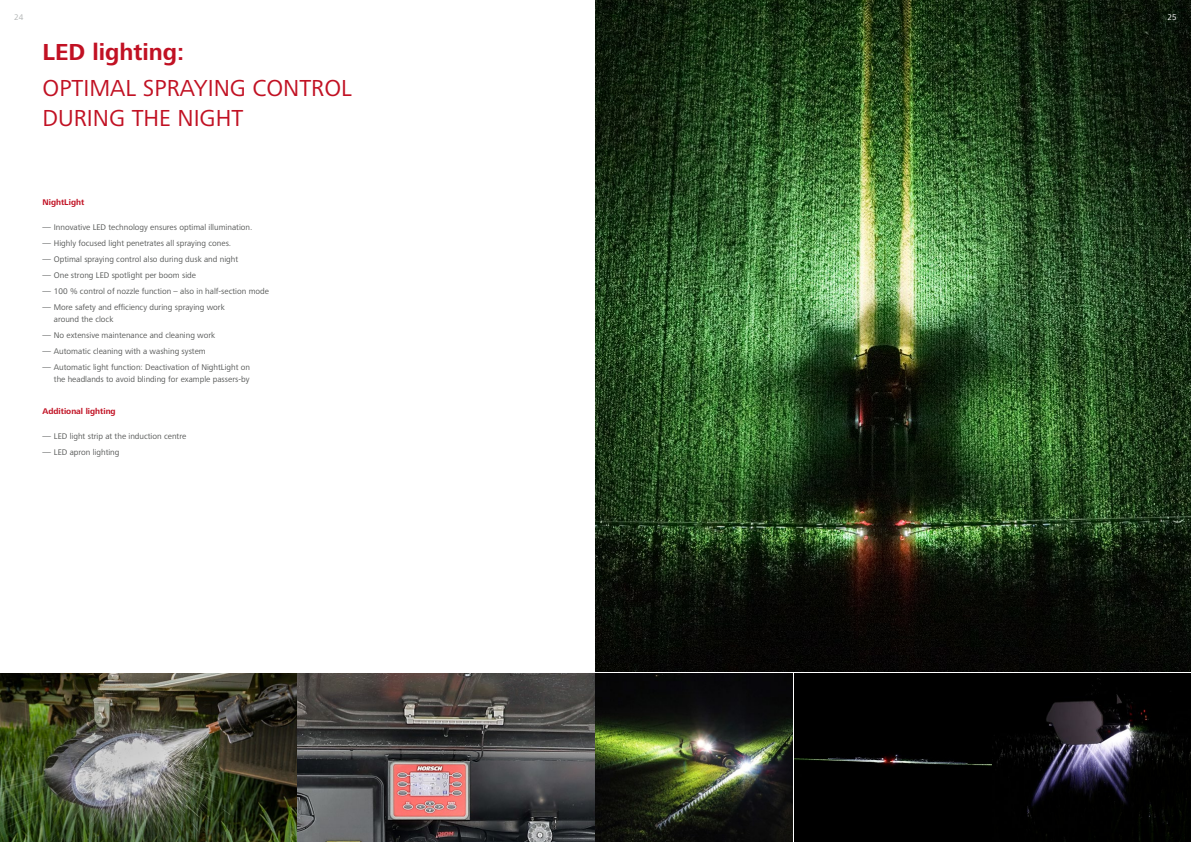
<style>
.page{position:relative;width:1191px;height:842px;background:#fff}
.page>*{position:absolute;margin:0;border:0;box-sizing:border-box;transform-origin:0 0}
.t1{font:24px/30px "Frutiger Next LTW1 G";color:#c11123}
.t2{font:700 24px "Frutiger Next LTW1 G";color:#c11123}
.t3{font:8.5px/16px "Frutiger Next LTW1 G";color:#555756}
.t4{font:700 8.5px "Frutiger Next LTW1 G";color:#c11123}
.t5{font:8.5px "Frutiger Next LTW1 G";color:#b1b4b4}
.t6{font:8.5px "Frutiger Next LTW1 G";color:#fff}
</style>
<div class="page">
<img style="left:595px;top:0;width:596px;height:672px">
<img style="left:794px;top:673px;width:397px;height:169px">
<img style="left:298px;top:673px;width:494px;height:169px">
<img style="left:0;top:673px;width:296px;height:169px">
<p class="t5" style="left:14px;top:13px;width:11px">24</p>
<p class="t6" style="left:1167px;top:13px;width:11px">25</p>
<h1 class="t2" style="left:43px;top:38px;width:143px">LED lighting:</h1>
<h1 class="t1" style="left:43px;top:73px;width:311px">OPTIMAL SPRAYING CONTROL<br>DURING THE NIGHT</h1>
<p class="t4" style="left:43px;top:197px;width:43px">NightLight</p>
<p class="t3" style="left:43px;top:219px;width:228px">― Innovative LED technology ensures optimal illumination.<br>― Highly focused light penetrates all spraying cones.<br>― Optimal spraying control also during dusk and night<br>― One strong LED spotlight per boom side<br>― 100 % control of nozzle function – also in half-section mode ― More safety and efficiency during spraying work</p>
<p class="t3" style="left:43px;top:311px;width:209px;text-indent:11px">around the clock<br>― No extensive maintenance and cleaning work<br>― Automatic cleaning with a washing system<br>― Automatic light function: Deactivation of NightLight on</p>
<p class="t3" style="left:54px;top:371px;width:197px">the headlands to avoid blinding for example passers-by</p>
<p class="t4" style="left:43px;top:406px;width:75px">Additional lighting</p>
<p class="t3" style="left:43px;top:428px;width:145px">― LED light strip at the induction centre ― LED apron lighting</p>
</div>
